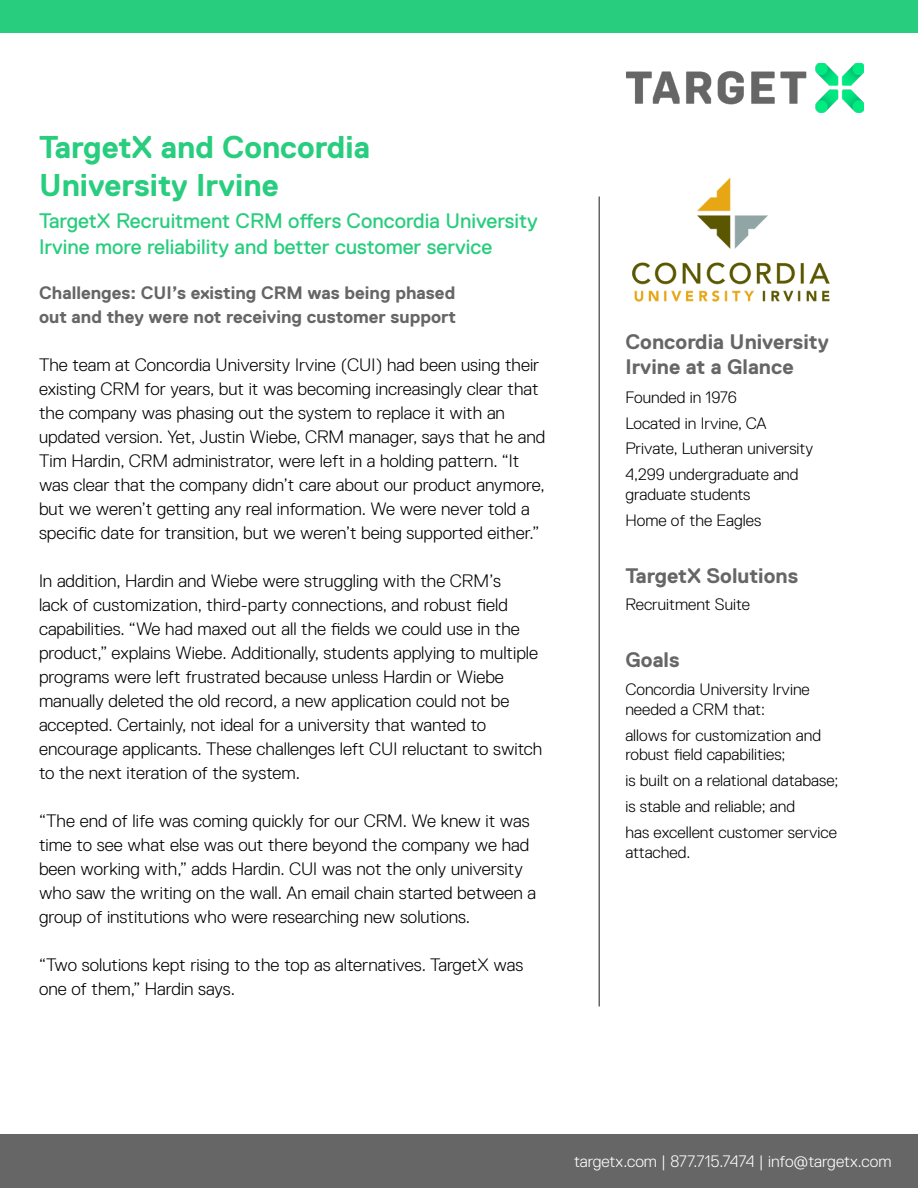
<style>
.page{position:relative;width:918px;height:1188px;background:#fff}
.page>*{position:absolute;margin:0;border:0;box-sizing:border-box;transform-origin:0 0}
.t1{font:700 31.5px/37.8px "Replica Pro";color:#28cd7e}
.t2{font:21px/25.2px "Replica Pro";color:#28cd7e}
.t3{font:700 21px/25.2px "Replica Pro";color:#666}
.t4{font:300 18px/24px "Replica Pro";color:#000}
.t5{font:700 18px/24px "Replica Pro";color:#666}
.t6{font:300 16.5px/25.8px "Replica Pro";color:#000}
.t7{font:300 16.5px "Replica Pro";color:#fff}
</style>
<div class="page">
<div style="left:0;top:0;width:918px;height:33px;background:#28cd7e"></div>
<div style="left:0;top:1134px;width:918px;height:54px;background:#666"></div>
<img style="left:627px;top:63px;width:237px;height:49px">
<hr style="left:598px;top:196px;width:2px;height:810px;background:#666">
<img style="left:632px;top:178px;width:198px;height:124px">
<h1 class="t1" style="left:39px;top:128px;width:333px">TargetX and Concordia<br>University Irvine</h1>
<p class="t2" style="left:39px;top:209px;width:500px">TargetX Recruitment CRM offers Concordia University<br>Irvine more reliability and better customer service</p>
<p class="t5" style="left:39px;top:281px;width:419px">Challenges: CUI’s existing CRM was being phased out and they were not receiving customer support</p>
<p class="t4" style="left:39px;top:353px;width:508px">The team at Concordia University Irvine (CUI) had been using their existing CRM for years, but it was becoming increasingly clear that the company was phasing out the system to replace it with an updated version. Yet, Justin Wiebe, CRM manager, says that he and Tim Hardin, CRM administrator, were left in a holding pattern. “It was clear that the company didn’t care about our product anymore, but we weren’t getting any real information. We were never told a specific date for transition, but we weren’t being supported either.”</p>
<p class="t4" style="left:39px;top:569px;width:505px">In addition, Hardin and Wiebe were struggling with the CRM’s<br>lack of customization, third-party connections, and robust field capabilities. “We had maxed out all the fields we could use in the product,” explains Wiebe. Additionally, students applying to multiple programs were left frustrated because unless Hardin or Wiebe manually deleted the old record, a new application could not be accepted. Certainly, not ideal for a university that wanted to encourage applicants. These challenges left CUI reluctant to switch to the next iteration of the system.</p>
<p class="t4" style="left:39px;top:809px;width:499px">“The end of life was coming quickly for our CRM. We knew it was time to see what else was out there beyond the company we had been working with,” adds Hardin. CUI was not the only university who saw the writing on the wall. An email chain started between a group of institutions who were researching new solutions.</p>
<p class="t4" style="left:39px;top:953px;width:486px">“Two solutions kept rising to the top as alternatives. TargetX was one of them,” Hardin says.</p>
<p class="t3" style="left:625px;top:329px;width:205px">Concordia University<br>Irvine at a Glance</p>
<p class="t6" style="left:625px;top:384px;width:189px">Founded in 1976<br>Located in Irvine, CA<br>Private, Lutheran university<br>4,299 undergraduate and</p>
<p class="t6" style="left:625px;top:481px;width:137px">graduate students<br>Home of the Eagles</p>
<p class="t3" style="left:625px;top:563px;width:174px">TargetX Solutions</p>
<p class="t6" style="left:625px;top:592px;width:126px">Recruitment Suite</p>
<p class="t3" style="left:625px;top:648px;width:56px">Goals</p>
<p class="t6" style="left:625px;top:679px;width:186px;line-height:19.8px">Concordia University Irvine needed a CRM that:</p>
<p class="t6" style="left:625px;top:725px;width:197px;line-height:19.8px">allows for customization and robust field capabilities;</p>
<p class="t6" style="left:625px;top:768px;width:215px">is built on a relational database; is stable and reliable; and<br>has excellent customer service</p>
<p class="t6" style="left:625px;top:839px;width:67px">attached.</p>
<p class="t7" style="left:574px;top:1152px;width:319px">targetx.com | 877.715.7474 | info@targetx.com</p>
</div>
